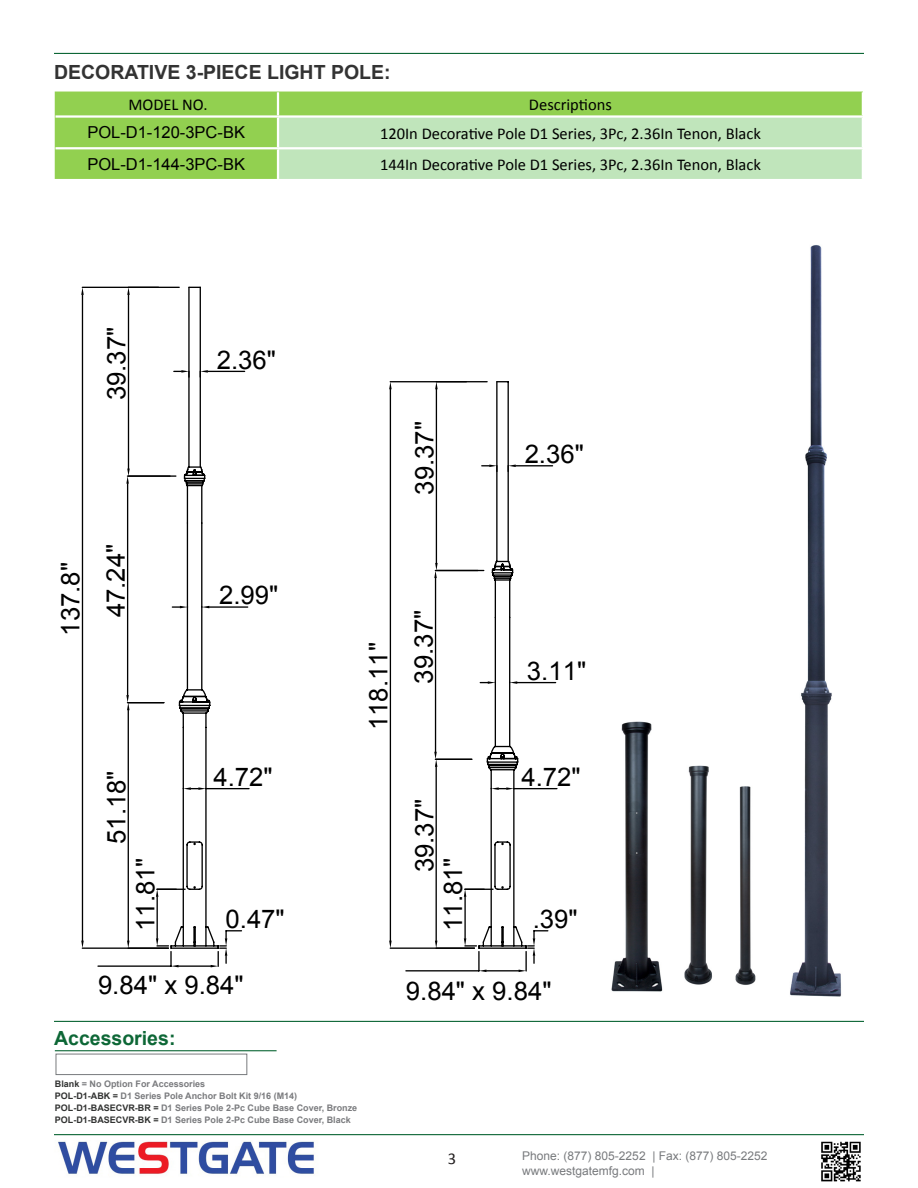
<style>
.page{position:relative;width:918px;height:1188px;background:#fff}
.page>*{position:absolute;margin:0;border:0;box-sizing:border-box;transform-origin:0 0}
.t1{font:25.8px "Arial";color:#000}
.t2{font:700 19.5px "Arial";color:#333}
.t3{font:700 19.5px "Arial";color:#0d6736}
.t4{font:16.5px "Calibri";color:#000}
.t5{font:16.5px "Arial";color:#000}
.t6{font:16.5px "Calibri";color:#231f20}
.t7{font:12px "Arial";color:#787a7d}
.t8{font:10.5px "Arial";color:#000}
.t9{font:9.75px "Arial";color:#000}
.t10{font:700 9px "Arial";color:#7a7b7e}
.s1{color:#323332}
</style>
<div class="page">
<img style="left:58px;top:1141px;width:256px;height:34px">
<img style="left:821px;top:1141px;width:40px;height:41px">
<hr style="left:54px;top:53px;width:810px;height:1px;background:#0d6736">
<hr style="left:54px;top:1134px;width:810px;height:1px;background:#0d6736">
<hr style="left:54px;top:1021px;width:810px;height:1px;background:#0d6736">
<img style="left:611px;top:721px;width:145px;height:271px">
<div style="left:55px;top:92px;width:807px;height:87px;background:#92d050"></div>
<div style="left:279px;top:118px;width:583px;height:61px;background:#c0e5bb"></div>
<hr style="left:277px;top:92px;width:2px;height:23px;background:#fff">
<hr style="left:277px;top:118px;width:2px;height:29px;background:#fff">
<hr style="left:277px;top:149px;width:2px;height:30px;background:#fff">
<hr style="left:56px;top:115px;width:222px;height:3px;background:#fff">
<hr style="left:278px;top:115px;width:586px;height:3px;background:#fff">
<hr style="left:56px;top:147px;width:222px;height:2px;background:#fff">
<hr style="left:278px;top:147px;width:586px;height:2px;background:#fff">
<hr style="left:55px;top:1050px;width:222px;height:1px;background:#0d6736">
<div style="left:56px;top:1054px;width:191px;height:21px;background:#fff;border:1px solid #787a7d"></div>
<svg style="left:81px;top:286px;width:75px;height:663px"></svg>
<svg style="left:81px;top:941px;width:3px;height:7px"></svg>
<svg style="left:81px;top:287px;width:3px;height:8px"></svg>
<hr style="left:208px;top:371px;width:37px;height:1px;background:#000">
<hr style="left:209px;top:606px;width:39px;height:2px;background:#000">
<hr style="left:206px;top:788px;width:43px;height:1px;background:#000">
<hr style="left:128px;top:948px;width:40px;height:1px;background:#000">
<hr style="left:128px;top:710px;width:1px;height:231px;background:#000">
<svg style="left:127px;top:941px;width:3px;height:7px"></svg>
<hr style="left:127px;top:702px;width:37px;height:1px;background:#000">
<hr style="left:127px;top:484px;width:1px;height:211px;background:#000">
<svg style="left:126px;top:695px;width:4px;height:15px"></svg>
<hr style="left:128px;top:475px;width:42px;height:2px;background:#000">
<hr style="left:128px;top:287px;width:30px;height:1px;background:#000">
<hr style="left:128px;top:295px;width:1px;height:174px;background:#000">
<svg style="left:126px;top:469px;width:4px;height:15px"></svg>
<svg style="left:127px;top:287px;width:3px;height:8px"></svg>
<hr style="left:98px;top:965px;width:73px;height:2px;background:#000">
<svg style="left:389px;top:381px;width:75px;height:568px"></svg>
<svg style="left:389px;top:941px;width:3px;height:7px"></svg>
<svg style="left:389px;top:382px;width:3px;height:7px"></svg>
<hr style="left:516px;top:465px;width:37px;height:1px;background:#000">
<hr style="left:517px;top:682px;width:39px;height:1px;background:#000">
<hr style="left:514px;top:788px;width:43px;height:1px;background:#000">
<hr style="left:436px;top:948px;width:38px;height:1px;background:#000">
<hr style="left:436px;top:767px;width:1px;height:174px;background:#000">
<svg style="left:435px;top:941px;width:2px;height:7px"></svg>
<hr style="left:435px;top:759px;width:37px;height:1px;background:#000">
<hr style="left:435px;top:578px;width:1px;height:174px;background:#000">
<svg style="left:434px;top:752px;width:3px;height:15px"></svg>
<hr style="left:436px;top:570px;width:42px;height:1px;background:#000">
<hr style="left:436px;top:381px;width:30px;height:1px;background:#000">
<hr style="left:436px;top:389px;width:1px;height:174px;background:#000">
<svg style="left:434px;top:563px;width:4px;height:15px"></svg>
<svg style="left:435px;top:382px;width:3px;height:7px"></svg>
<hr style="left:406px;top:970px;width:73px;height:1px;background:#000">
<hr style="left:50px;top:267px;width:1px;height:148px;background:#000">
<hr style="left:50px;top:434px;width:1px;height:223px;background:#000">
<hr style="left:50px;top:719px;width:1px;height:217px;background:#000">
<hr style="left:50px;top:706px;width:1px;height:223px;background:#000">
<svg style="left:156px;top:286px;width:86px;height:681px"></svg>
<svg style="left:464px;top:381px;width:84px;height:591px"></svg>
<img style="left:790px;top:245px;width:51px;height:752px">
<p class="t2" style="left:54px;top:59px;width:338px">DECORATIVE 3-PIECE LIGHT POLE:</p>
<p class="t4" style="left:128px;top:93px;width:81px">MODEL NO.</p>
<p class="t4" style="left:529px;top:93px;width:84px">Descriptions</p>
<p class="t5" style="left:87px;top:122px;width:159px">POL-D1-120-3PC-BK</p>
<p class="t4" style="left:380px;top:122px;width:382px">120In Decorative Pole D1 Series, 3Pc, 2.36In Tenon, Black</p>
<p class="t5" style="left:87px;top:154px;width:159px">POL-D1-144-3PC-BK</p>
<p class="t4" style="left:380px;top:153px;width:382px">144In Decorative Pole D1 Series, 3Pc, 2.36In Tenon, Black</p>
<p class="t1" style="left:100px;top:400px;width:75px;rotate:-90deg">39.37"</p>
<p class="t1" style="left:217px;top:343px;width:61px">2.36"</p>
<p class="t1" style="left:408px;top:495px;width:75px;rotate:-90deg">39.37"</p>
<p class="t8" style="left:405px;top:441px;width:26px">2.36"</p>
<p class="t1" style="left:525px;top:437px;width:61px">2.36"</p>
<p class="t1" style="left:54px;top:636px;width:75px;rotate:-90deg">137.8"</p>
<p class="t1" style="left:99px;top:617px;width:75px;rotate:-90deg">47.24"</p>
<p class="t1" style="left:99px;top:844px;width:75px;rotate:-90deg">51.18"</p>
<p class="t1" style="left:128px;top:931px;width:75px;rotate:-90deg">11.81"</p>
<p class="t1" style="left:219px;top:578px;width:61px">2.99"</p>
<p class="t1" style="left:362px;top:730px;width:89px;rotate:-90deg">118.11"</p>
<p class="t1" style="left:407px;top:684px;width:75px;rotate:-90deg">39.37"</p>
<p class="t9" style="left:426px;top:690px;width:31px;rotate:-90deg">157.48</p>
<p class="t1" style="left:527px;top:654px;width:61px">3.11"</p>
<p class="t9" style="left:250px;top:777px;width:16px;rotate:-90deg">59"</p>
<p class="t9" style="left:525px;top:788px;width:29px;rotate:-90deg">51.18"</p>
<p class="t1" style="left:214px;top:760px;width:61px">4.72"</p>
<p class="t1" style="left:521px;top:760px;width:61px">4.72"</p>
<p class="t1" style="left:226px;top:902px;width:61px">0.47"</p>
<p class="t1" style="left:407px;top:872px;width:75px;rotate:-90deg">39.37"</p>
<p class="t1" style="left:436px;top:931px;width:75px;rotate:-90deg">11.81"</p>
<p class="t1" style="left:533px;top:902px;width:46px">.39"</p>
<p class="t1" style="left:98px;top:968px;width:147px">9.84" x 9.84"</p>
<p class="t1" style="left:406px;top:974px;width:147px">9.84" x 9.84"</p>
<p class="t3" style="left:54px;top:1025px;width:123px">Accessories:</p>
<p class="t10" style="left:55px;top:1078px;width:152px"><span class="s1">Blank</span> = No Option For Accessories</p>
<p class="t10" style="left:55px;top:1090px;width:244px"><span class="s1">POL-D1-ABK =</span> D1 Series Pole Anchor Bolt Kit 9/16 (M14)</p>
<p class="t10" style="left:55px;top:1102px;width:304px"><span class="s1">POL-D1-BASECVR-BR =</span> D1 Series Pole 2-Pc Cube Base Cover, Bronze</p>
<p class="t10" style="left:55px;top:1114px;width:297px"><span class="s1">POL-D1-BASECVR-BK =</span> D1 Series Pole 2-Pc Cube Base Cover, Black</p>
<p class="t6" style="left:448px;top:1147px;width:10px">3</p>
<p class="t7" style="left:522px;top:1148px;width:247px">Phone: (877) 805-2252 | Fax: (877) 805-2252</p>
<p class="t7" style="left:522px;top:1163px;width:134px">www.westgatemfg.com |</p>
<p class="t9" style="left:711px;top:1151px;width:24px">2.36"</p>
</div>
